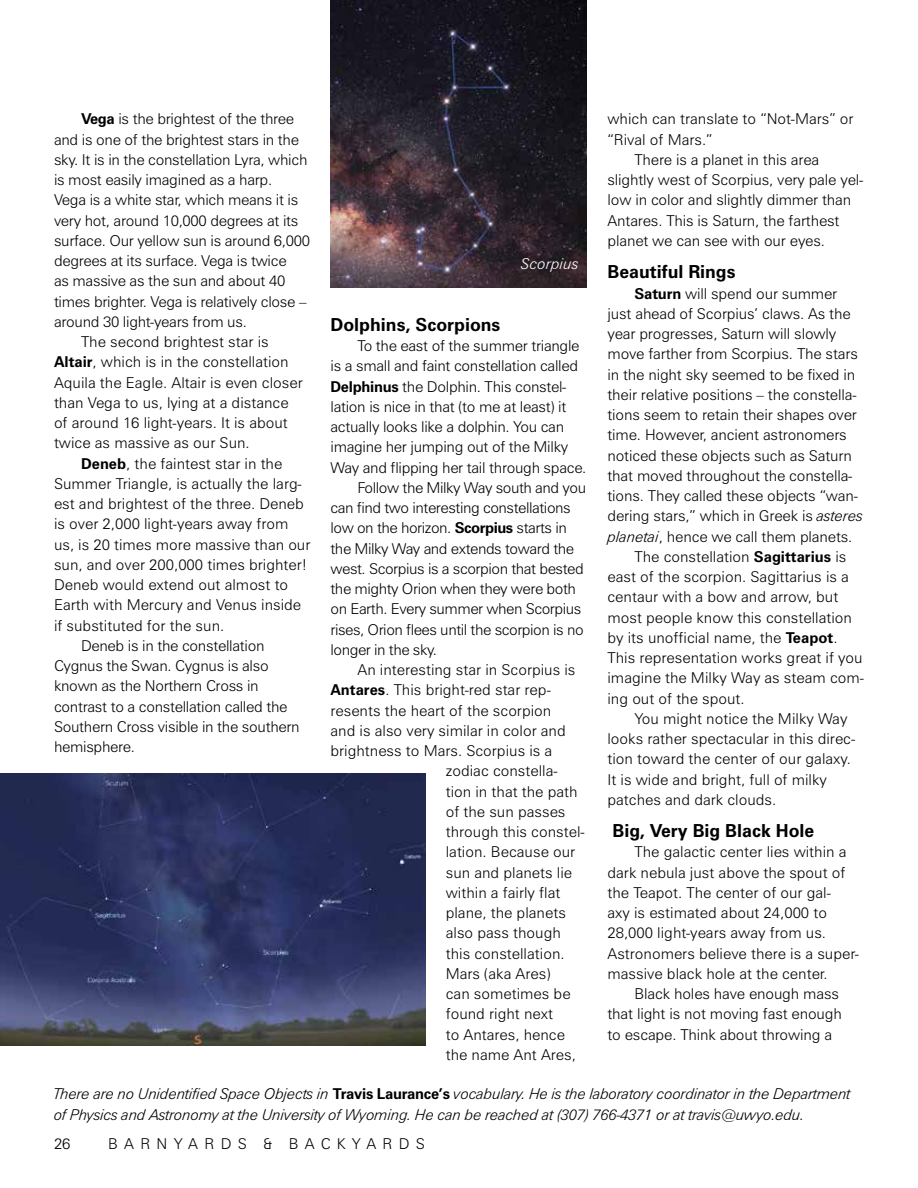
<style>
.page{position:relative;width:918px;height:1188px;background:#fff}
.page>*{position:absolute;margin:0;border:0;box-sizing:border-box;transform-origin:0 0}
.t1{font:700 18px "Zurich BT";color:#000}
.t2{font:300 15px/20.2px "Zurich BT";letter-spacing:-.01em;color:#000}
.t3{font:300 15px "Zurich BT";letter-spacing:-.03em;color:#000}
.t4{font:italic 300 15px/21px "Zurich BT";letter-spacing:-.02em;color:#000}
.t5{font:300 15px "Zurich BT";letter-spacing:.42em;color:#000}
.t6{font:italic 300 15px "Zurich BT";color:#fff}
.s1{font-weight:700}
.s2{font-style:italic}
.s3{font-weight:700;font-style:normal}
</style>
<div class="page">
<img style="left:330px;top:0;width:256px;height:287px">
<hr style="left:917px;top:625px;width:1px;height:563px;background:#dfe8ec">
<hr style="left:917px;top:594px;width:1px;height:68px;background:#005a97">
<img style="left:0;top:774px;width:426px;height:272px">
<p class="t2" style="left:81px;top:109px;width:215px"><span class="s1">Vega</span> is the brightest of the three</p>
<p class="t2" style="left:54px;top:129px;width:247px">and is one of the brightest stars in the</p>
<p class="t2" style="left:54px;top:149px;width:255px">sky. It is in the constellation Lyra, which</p>
<p class="t2" style="left:54px;top:170px;width:220px">is most easily imagined as a harp.</p>
<p class="t2" style="left:54px;top:190px;width:246px">Vega is a white star, which means it is</p>
<p class="t2" style="left:54px;top:210px;width:246px">very hot, around 10,000 degrees at its</p>
<p class="t2" style="left:54px;top:230px;width:258px">surface. Our yellow sun is around 6,000</p>
<p class="t2" style="left:54px;top:251px;width:234px">degrees at its surface. Vega is twice</p>
<p class="t2" style="left:54px;top:271px;width:233px">as massive as the sun and about 40</p>
<p class="t2" style="left:54px;top:291px;width:254px">times brighter. Vega is relatively close –</p>
<p class="t2" style="left:54px;top:311px;width:194px">around 30 light-years from us.</p>
<p class="t2" style="left:81px;top:332px;width:189px">The second brightest star is</p>
<p class="t2" style="left:54px;top:352px;width:236px"><span class="s1">Altair</span>, which is in the constellation</p>
<p class="t2" style="left:54px;top:372px;width:250px">Aquila the Eagle. Altair is even closer</p>
<p class="t2" style="left:54px;top:392px;width:236px">than Vega to us, lying at a distance</p>
<p class="t2" style="left:54px;top:413px;width:235px">of around 16 light-years. It is about</p>
<p class="t2" style="left:54px;top:433px;width:197px">twice as massive as our Sun.</p>
<p class="t2" style="left:81px;top:453px;width:203px"><span class="s1">Deneb</span>, the faintest star in the</p>
<p class="t2" style="left:54px;top:473px;width:249px">Summer Triangle, is actually the larg-</p>
<p class="t2" style="left:54px;top:494px;width:251px">est and brightest of the three. Deneb</p>
<p class="t2" style="left:54px;top:514px;width:236px">is over 2,000 light-years away from</p>
<p class="t2" style="left:54px;top:534px;width:258px">us, is 20 times more massive than our</p>
<p class="t2" style="left:54px;top:554px;width:255px">sun, and over 200,000 times brighter!</p>
<p class="t2" style="left:54px;top:575px;width:236px">Deneb would extend out almost to</p>
<p class="t2" style="left:54px;top:595px;width:249px">Earth with Mercury and Venus inside</p>
<p class="t2" style="left:54px;top:615px;width:172px">if substituted for the sun.</p>
<p class="t2" style="left:81px;top:635px;width:185px">Deneb is in the constellation</p>
<p class="t2" style="left:54px;top:656px;width:216px">Cygnus the Swan. Cygnus is also</p>
<p class="t2" style="left:54px;top:676px;width:206px">known as the Northern Cross in</p>
<p class="t2" style="left:54px;top:696px;width:235px">contrast to a constellation called the</p>
<p class="t2" style="left:54px;top:716px;width:247px">Southern Cross visible in the southern</p>
<p class="t2" style="left:54px;top:737px;width:83px">hemisphere.</p>
<p class="t6" style="left:521px;top:255px;width:59px">Scorpius</p>
<p class="t1" style="left:330px;top:314px;width:172px">Dolphins, Scorpions</p>
<p class="t2" style="left:357px;top:336px;width:224px">To the east of the summer triangle</p>
<p class="t2" style="left:330px;top:356px;width:249px">is a small and faint constellation called</p>
<p class="t2" style="left:330px;top:376px;width:237px"><span class="s1">Delphinus</span> the Dolphin. This constel-</p>
<p class="t2" style="left:330px;top:396px;width:237px">lation is nice in that (to me at least) it</p>
<p class="t2" style="left:330px;top:417px;width:235px">actually looks like a dolphin. You can</p>
<p class="t2" style="left:330px;top:437px;width:239px">imagine her jumping out of the Milky</p>
<p class="t2" style="left:330px;top:457px;width:257px">Way and flipping her tail through space.</p>
<p class="t3" style="left:357px;top:478px;width:230px">Follow the Milky Way south and you</p>
<p class="t3" style="left:330px;top:499px;width:242px">can find two interesting constellations</p>
<p class="t3" style="left:330px;top:519px;width:238px">low on the horizon. <span class="s1">Scorpius</span> starts in</p>
<p class="t3" style="left:330px;top:539px;width:245px">the Milky Way and extends toward the</p>
<p class="t3" style="left:330px;top:559px;width:255px">west. Scorpius is a scorpion that bested</p>
<p class="t3" style="left:330px;top:580px;width:247px">the mighty Orion when they were both</p>
<p class="t3" style="left:330px;top:600px;width:252px">on Earth. Every summer when Scorpius</p>
<p class="t3" style="left:330px;top:620px;width:255px">rises, Orion flees until the scorpion is no</p>
<p class="t3" style="left:330px;top:640px;width:108px">longer in the sky.</p>
<p class="t2" style="left:357px;top:660px;width:220px">An interesting star in Scorpius is</p>
<p class="t2" style="left:330px;top:680px;width:222px"><span class="s1">Antares</span>. This bright-red star rep-</p>
<p class="t2" style="left:330px;top:700px;width:222px">resents the heart of the scorpion</p>
<p class="t2" style="left:330px;top:720px;width:237px">and is also very similar in color and</p>
<p class="t2" style="left:330px;top:741px;width:223px">brightness to Mars. Scorpius is a</p>
<p class="t2" style="left:446px;top:761px;width:113px">zodiac constella-</p>
<p class="t2" style="left:446px;top:781px;width:133px">tion in that the path</p>
<p class="t2" style="left:446px;top:801px;width:121px">of the sun passes</p>
<p class="t2" style="left:446px;top:822px;width:140px">through this constel-</p>
<p class="t2" style="left:446px;top:842px;width:131px">lation. Because our</p>
<p class="t2" style="left:446px;top:862px;width:128px">sun and planets lie</p>
<p class="t2" style="left:446px;top:882px;width:116px">within a fairly flat</p>
<p class="t2" style="left:446px;top:903px;width:122px">plane, the planets</p>
<p class="t2" style="left:446px;top:923px;width:117px">also pass though</p>
<p class="t2" style="left:446px;top:943px;width:120px">this constellation.</p>
<p class="t2" style="left:446px;top:963px;width:106px">Mars (aka Ares)</p>
<p class="t2" style="left:446px;top:984px;width:126px">can sometimes be</p>
<p class="t2" style="left:446px;top:1004px;width:109px">found right next</p>
<p class="t2" style="left:446px;top:1024px;width:121px">to Antares, hence</p>
<p class="t2" style="left:446px;top:1044px;width:132px">the name Ant Ares,</p>
<p class="t2" style="left:608px;top:109px;width:248px">which can translate to “Not-Mars” or</p>
<p class="t2" style="left:608px;top:129px;width:107px">“Rival of Mars.”</p>
<p class="t2" style="left:634px;top:149px;width:186px">There is a planet in this area</p>
<p class="t2" style="left:608px;top:170px;width:257px">slightly west of Scorpius, very pale yel-</p>
<p class="t2" style="left:608px;top:190px;width:245px">low in color and slightly dimmer than</p>
<p class="t2" style="left:608px;top:210px;width:234px">Antares. This is Saturn, the farthest</p>
<p class="t2" style="left:608px;top:230px;width:219px">planet we can see with our eyes.</p>
<p class="t1" style="left:608px;top:261px;width:130px">Beautiful Rings</p>
<p class="t2" style="left:634px;top:283px;width:204px"><span class="s1">Saturn</span> will spend our summer</p>
<p class="t2" style="left:608px;top:303px;width:245px">just ahead of Scorpius’ claws. As the</p>
<p class="t2" style="left:608px;top:323px;width:230px">year progresses, Saturn will slowly</p>
<p class="t2" style="left:608px;top:344px;width:252px">move farther from Scorpius. The stars</p>
<p class="t2" style="left:608px;top:364px;width:249px">in the night sky seemed to be fixed in</p>
<p class="t2" style="left:608px;top:384px;width:251px">their relative positions – the constella-</p>
<p class="t2" style="left:608px;top:404px;width:251px">tions seem to retain their shapes over</p>
<p class="t2" style="left:608px;top:425px;width:241px">time. However, ancient astronomers</p>
<p class="t2" style="left:608px;top:445px;width:246px">noticed these objects such as Saturn</p>
<p class="t2" style="left:608px;top:465px;width:246px">that moved throughout the constella-</p>
<p class="t2" style="left:608px;top:485px;width:252px">tions. They called these objects “wan-</p>
<p class="t2" style="left:608px;top:506px;width:257px">dering stars,” which in Greek is <span class="s2">asteres</span></p>
<p class="t2" style="left:608px;top:526px;width:246px"><span class="s2">planetai</span>, hence we call them planets.</p>
<p class="t2" style="left:634px;top:546px;width:213px">The constellation <span class="s1">Sagittarius</span> is</p>
<p class="t2" style="left:608px;top:566px;width:243px">east of the scorpion. Sagittarius is a</p>
<p class="t2" style="left:608px;top:587px;width:232px">centaur with a bow and arrow, but</p>
<p class="t2" style="left:608px;top:607px;width:246px">most people know this constellation</p>
<p class="t2" style="left:608px;top:627px;width:232px">by its unofficial name, the <span class="s1">Teapot</span>.</p>
<p class="t2" style="left:608px;top:647px;width:257px">This representation works great if you</p>
<p class="t2" style="left:608px;top:668px;width:258px">imagine the Milky Way as steam com-</p>
<p class="t2" style="left:608px;top:688px;width:139px">ing out of the spout.</p>
<p class="t2" style="left:634px;top:708px;width:214px">You might notice the Milky Way</p>
<p class="t2" style="left:608px;top:728px;width:249px">looks rather spectacular in this direc-</p>
<p class="t2" style="left:608px;top:749px;width:245px">tion toward the center of our galaxy.</p>
<p class="t2" style="left:608px;top:769px;width:221px">It is wide and bright, full of milky</p>
<p class="t2" style="left:608px;top:789px;width:170px">patches and dark clouds.</p>
<p class="t1" style="left:612px;top:820px;width:203px">Big, Very Big Black Hole</p>
<p class="t2" style="left:608px;top:842px;width:253px;text-indent:27px">The galactic center lies within a dark nebula just above the spout of the Teapot. The center of our gal-<br>axy is estimated about 24,000 to 28,000 light-years away from us.<br>Astronomers believe there is a super&shy;massive black hole at the center.</p>
<p class="t2" style="left:608px;top:984px;width:236px;text-indent:27px">Black holes have enough mass that light is not moving fast enough to escape. Think about throwing a</p>
<p class="t4" style="left:54px;top:1083px;width:798px">There are no Unidentified Space Objects in <span class="s3">Travis Laurance’s</span> vocabulary. He is the laboratory coordinator in the Department of Physics and Astronomy at the University of Wyoming. He can be reached at (307) 766-4371 or at travis@uwyo.edu.</p>
<p class="t2" style="left:54px;top:1134px;width:18px">26</p>
<p class="t5" style="left:108px;top:1135px;width:318px">BARNYARDS &amp; BACKYARDS</p>
</div>
